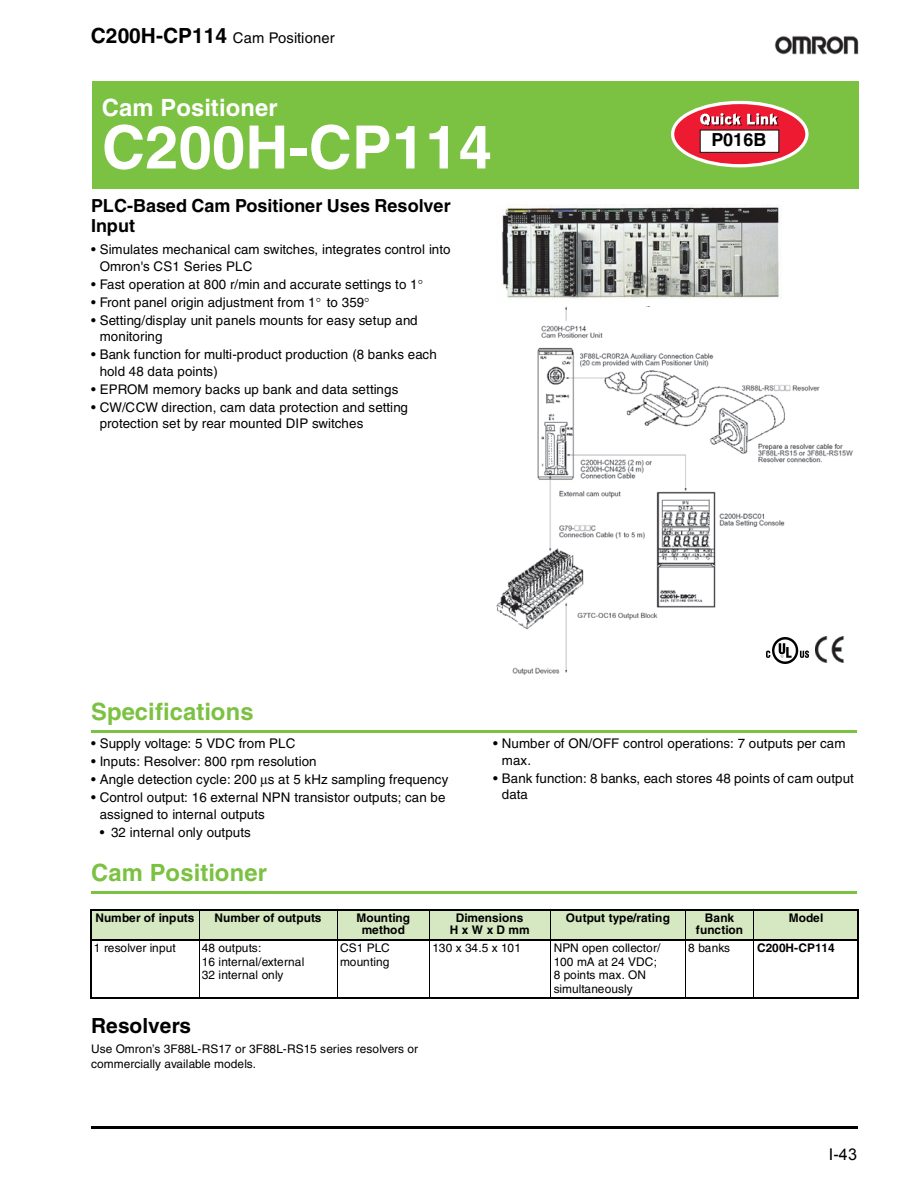
<style>
.page{position:relative;width:918px;height:1188px;background:#fff}
.page>*{position:absolute;margin:0;border:0;box-sizing:border-box;transform-origin:0 0}
.t1{font:700 59.7px "Helvetica";letter-spacing:.005em;color:#fff}
.t2{font:700 23.7px "Helvetica";letter-spacing:.005em;color:#7bc142}
.t3{font:700 23.7px "Helvetica";letter-spacing:.005em;color:#fff}
.t4{font:700 20.85px "Helvetica";color:#000}
.t5{font:700 18px/19.5px "Helvetica";letter-spacing:.005em;color:#000}
.t6{font:16.2px "Helvetica";color:#000}
.t7{font:14.7px "Helvetica";letter-spacing:.005em;color:#000}
.t8{font:13.35px/16.5px "Helvetica";letter-spacing:.01em;color:#000}
.t9{font:11.85px/13.5px "Helvetica";color:#000}
.t10{font:700 11.85px/11.9px "Helvetica";color:#000;text-align:center}
.s1{font-weight:700;font-size:20.85px}
.s2{font-family:"Arial"}
</style>
<div class="page">
<hr style="left:91px;top:1126px;width:766px;height:3px;background:#000">
<img style="left:775px;top:36px;width:84px;height:19px">
<hr style="left:92px;top:730px;width:765px;height:3px;background:#7bc142">
<hr style="left:92px;top:891px;width:765px;height:3px;background:#7bc142">
<div style="left:93px;top:81px;width:766px;height:108px;background:#7bc142"></div>
<svg style="left:671px;top:101px;width:138px;height:66px"></svg>
<div style="left:700px;top:130px;width:79px;height:22px;background:#fff"></div>
<div style="left:700px;top:129px;width:79px;height:24px;border:1px solid #231f20"></div>
<img style="left:496px;top:306px;width:357px;height:368px">
<img style="left:815px;top:637px;width:33px;height:25px">
<img style="left:767px;top:638px;width:42px;height:25px">
<img style="left:502px;top:205px;width:278px;height:94px">
<div style="left:91px;top:910px;width:108px;height:30px;background:#d5e8c1"></div>
<div style="left:199px;top:910px;width:138px;height:30px;background:#d5e8c1"></div>
<div style="left:337px;top:910px;width:92px;height:30px;background:#d5e8c1"></div>
<div style="left:429px;top:910px;width:121px;height:30px;background:#d5e8c1"></div>
<div style="left:550px;top:910px;width:135px;height:30px;background:#d5e8c1"></div>
<div style="left:685px;top:910px;width:69px;height:30px;background:#d5e8c1"></div>
<div style="left:754px;top:910px;width:104px;height:30px;background:#d5e8c1"></div>
<hr style="left:90px;top:910px;width:2px;height:88px;background:#000">
<hr style="left:199px;top:909px;width:1px;height:90px;background:#000">
<hr style="left:337px;top:909px;width:1px;height:90px;background:#000">
<hr style="left:429px;top:909px;width:1px;height:90px;background:#000">
<hr style="left:550px;top:909px;width:1px;height:90px;background:#000">
<hr style="left:685px;top:909px;width:1px;height:90px;background:#000">
<hr style="left:753px;top:909px;width:1px;height:90px;background:#000">
<hr style="left:858px;top:910px;width:1px;height:88px;background:#000">
<hr style="left:90px;top:909px;width:769px;height:1px;background:#000">
<hr style="left:90px;top:939px;width:769px;height:2px;background:#000">
<hr style="left:90px;top:998px;width:769px;height:1px;background:#000">
<p class="t7" style="left:91px;top:33px;width:245px"><span class="s1">C200H-CP114</span> Cam Positioner</p>
<h2 class="t3" style="left:102px;top:99px;width:177px">Cam Positioner</h2>
<h1 class="t1" style="left:102px;top:126px;width:392px">C200H-CP114</h1>
<h3 class="t5" style="left:711px;top:132px;width:57px">P016B</h3>
<h3 class="t5" style="left:91px;top:198px;width:361px">PLC-Based Cam Positioner Uses Resolver<br>Input</h3>
<p class="t8" style="left:100px;top:242px;width:352px;text-indent:-9px">• Simulates mechanical cam switches, integrates control into<br>Omron's CS1 Series PLC</p>
<p class="t8" style="left:91px;top:277px;width:328px">• Fast operation at 800 r/min and accurate settings to 1</p>
<p class="t8" style="left:91px;top:295px;width:275px">• Front panel origin adjustment from 1 to 359</p>
<p class="t8" style="left:100px;top:313px;width:319px;text-indent:-9px">• Setting/display unit panels mounts for easy setup and monitoring</p>
<p class="t8" style="left:100px;top:348px;width:339px;text-indent:-9px">• Bank function for multi-product production (8 banks each hold 48 data points)</p>
<p class="t8" style="left:91px;top:382px;width:309px">• EPROM memory backs up bank and data settings</p>
<p class="t8" style="left:100px;top:400px;width:310px;text-indent:-9px">• CW/CCW direction, cam data protection and setting protection set by rear mounted DIP switches</p>
<h2 class="t2" style="left:91px;top:703px;width:164px">Specifications</h2>
<p class="t8" style="left:91px;top:736px;width:206px">• Supply voltage: 5 VDC from PLC</p>
<p class="t8" style="left:91px;top:754px;width:227px">• Inputs: Resolver: 800 rpm resolution</p>
<p class="t8" style="left:91px;top:772px;width:359px">• Angle detection cycle: 200 s at 5 kHz sampling frequency</p>
<p class="t8" style="left:100px;top:790px;width:347px;text-indent:-9px">• Control output: 16 external NPN transistor outputs; can be assigned to internal outputs</p>
<p class="t8" style="left:100px;top:825px;width:153px">• 32 internal only outputs</p>
<h2 class="t2" style="left:91px;top:864px;width:177px">Cam Positioner</h2>
<p class="t8" style="left:502px;top:736px;width:345px;text-indent:-9px">• Number of ON/OFF control operations: 7 outputs per cam max.</p>
<p class="t8" style="left:502px;top:771px;width:354px;text-indent:-9px">• Bank function: 8 banks, each stores 48 points of cam output data</p>
<p class="t10" style="left:95px;top:913px;width:101px">Number of inputs</p>
<p class="t10" style="left:215px;top:913px;width:109px">Number of outputs</p>
<p class="t10" style="left:356px;top:913px;width:55px">Mounting method</p>
<p class="t10" style="left:450px;top:913px;width:81px">Dimensions<br>H x W x D mm</p>
<p class="t10" style="left:566px;top:913px;width:106px">Output type/rating</p>
<p class="t10" style="left:696px;top:913px;width:49px">Bank function</p>
<p class="t10" style="left:789px;top:913px;width:36px">Model</p>
<p class="t9" style="left:94px;top:942px;width:83px">1 resolver input</p>
<p class="t9" style="left:202px;top:942px;width:104px">48 outputs:<br>16 internal/external<br>32 internal only</p>
<p class="t9" style="left:340px;top:942px;width:51px">CS1 PLC mounting</p>
<p class="t9" style="left:432px;top:942px;width:90px">130 x 34.5 x 101</p>
<p class="t9" style="left:554px;top:942px;width:108px">NPN open collector/<br>100 mA at 24 VDC;<br>8 points max. ON simultaneously</p>
<p class="t9" style="left:688px;top:942px;width:43px">8 banks</p>
<p class="t10" style="left:757px;top:943px;width:79px">C200H-CP114</p>
<h3 class="t4" style="left:91px;top:1018px;width:102px">Resolvers</h3>
<p class="t9" style="left:91px;top:1043px;width:329px;line-height:14.7px">Use Omron’s 3F88L-RS17 or 3F88L-RS15 series resolvers or commercially available models.</p>
<p class="t6" style="left:829px;top:1148px;width:30px">I-<span class="s2">43</span></p>
</div>
